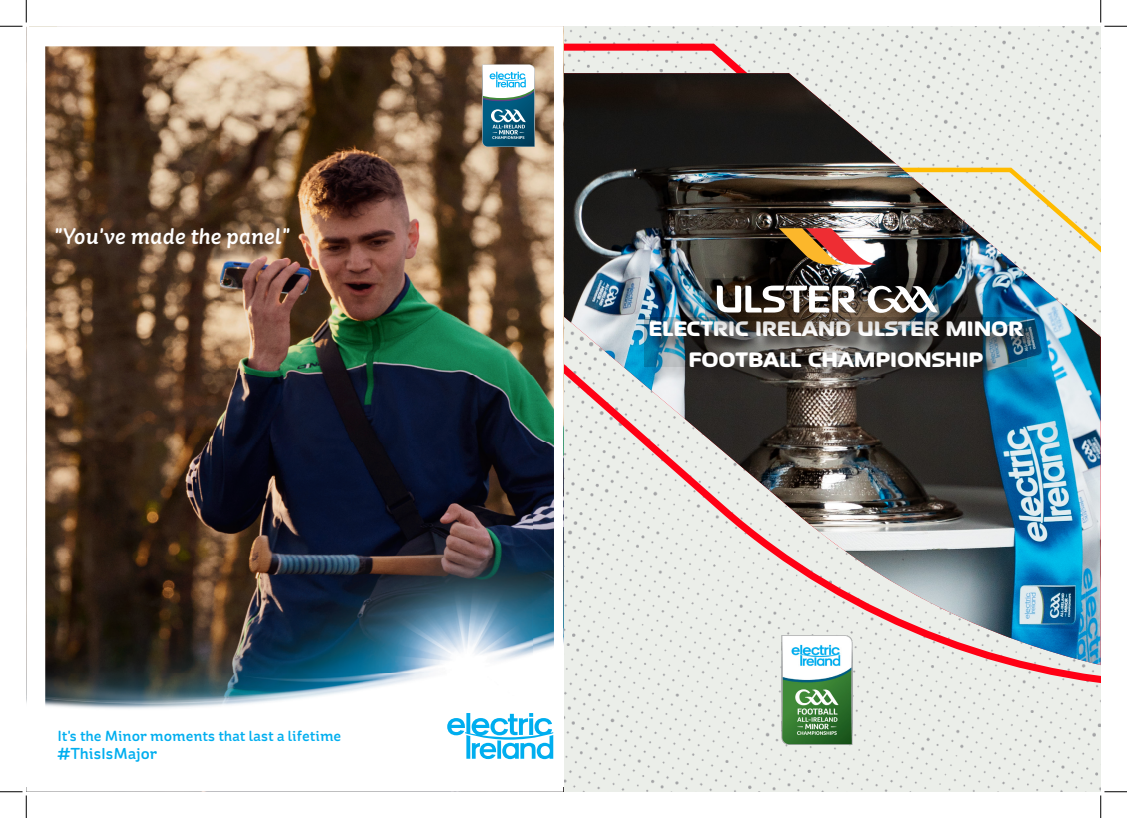
<style>
.page{position:relative;width:1127px;height:818px;background:#fff}
.page>*{position:absolute;margin:0;border:0;box-sizing:border-box;transform-origin:0 0}
.t1{font:800 23.75px "September";letter-spacing:-.01em;color:#fff}
.t2{font:italic 500 22.62px "St Ryde";color:#fff;scale:1.04 1}
.t3{font:500 15.88px "St Ryde";color:#00aeef;scale:1.04 1}
.t4{font:500 14.75px "St Ryde";color:#00aeef;scale:1.04 1}
</style>
<div class="page">
<img style="left:563px;top:26px;width:537px;height:14px">
<div style="left:563px;top:688px;width:537px;height:104px;background:#ebeee9"></div>
<svg style="left:563px;top:40px;width:537px;height:648px;background:#eadcd8"></svg>
<img style="left:563px;top:73px;width:537px;height:592px">
<svg style="left:644px;top:317px;width:382px;height:49px"></svg>
<div style="left:651px;top:323px;width:386px;height:59px;background:#231f20;opacity:.75"></div>
<img style="left:26px;top:26px;width:537px;height:766px">
<div style="left:707px;top:280px;width:254px;height:56px;background:#231f20;opacity:.75"></div>
<img style="left:705px;top:278px;width:241px;height:42px">
<svg style="left:778px;top:228px;width:97px;height:37px"></svg>
<svg style="left:867px;top:286px;width:70px;height:27px"></svg>
<svg style="left:716px;top:285px;width:140px;height:28px"></svg>
<img style="left:781px;top:636px;width:71px;height:109px">
<svg style="left:0;top:0;width:33px;height:28px"></svg>
<svg style="left:0;top:787px;width:27px;height:31px"></svg>
<svg style="left:1100px;top:0;width:26px;height:27px"></svg>
<svg style="left:1100px;top:791px;width:26px;height:27px"></svg>
<p class="t2" style="left:54px;top:223px;width:228px">"You've made the panel"</p>
<p class="t4" style="left:57px;top:727px;width:274px">It's the Minor moments that last a lifetime</p>
<p class="t3" style="left:57px;top:744px;width:97px">#ThisIsMajor</p>
<p class="t1" style="left:648px;top:313px;width:376px">ELECTRIC IRELAND ULSTER MINOR</p>
<p class="t1" style="left:688px;top:344px;width:296px">FOOTBALL CHAMPIONSHIP</p>
</div>
